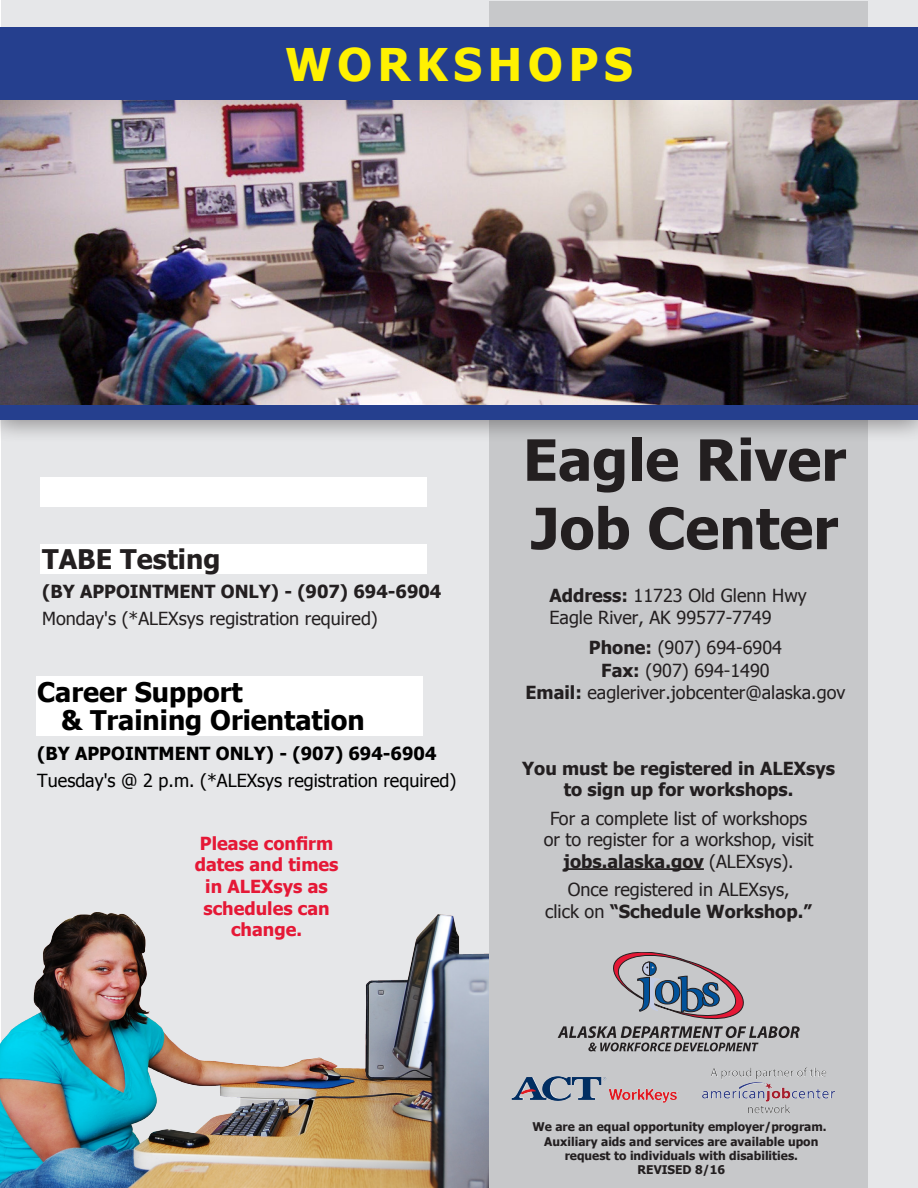
<style>
.page{position:relative;width:918px;height:1188px;background:#fff}
.page>*{position:absolute;margin:0;border:0;box-sizing:border-box;transform-origin:0 0}
.t1{font:700 57px/68.4px "Tahoma";color:#231f20}
.t2{font:700 45px "Tahoma";letter-spacing:.13em;color:#fff101}
.t3{font:700 27px/27.3px "Tahoma";color:#000}
.t4{font:700 27px "Tahoma";color:#231f20}
.t5{font:18px/21.6px "Tahoma";color:#231f20;text-align:center}
.t6{font:700 18px/21.6px "Tahoma";color:#e51836;text-align:center}
.t7{font:700 18px/21.6px "Tahoma";color:#231f20;text-align:center}
.t8{font:18px "Tahoma";color:#000}
.t9{font:700 18px "Tahoma";color:#000}
.t10{font:700 12px/14.4px "Tahoma";color:#231f20;text-align:center}
.s1{font-weight:700}
</style>
<div class="page">
<div style="left:2px;top:0;width:916px;height:1188px;background:#e6e7e9"></div>
<img style="left:0;top:844px;width:490px;height:344px">
<div style="left:490px;top:420px;width:378px;height:768px;background:#c7c8ca"></div>
<div style="left:490px;top:1px;width:378px;height:26px;background:#c7c8ca"></div>
<div style="left:40px;top:477px;width:387px;height:29px;background:#fff"></div>
<div style="left:36px;top:676px;width:386px;height:60px;background:#fff"></div>
<div style="left:40px;top:544px;width:387px;height:30px;background:#fff"></div>
<img style="left:0;top:101px;width:918px;height:280px">
<div style="left:0;top:27px;width:918px;height:74px;background:#253f8e"></div>
<div style="left:0;top:381px;width:918px;height:61px;background:#231f20;opacity:.67"></div>
<div style="left:0;top:405px;width:918px;height:15px;background:#253f8e"></div>
<hr style="left:564px;top:868px;width:140px;height:2px;background:#231f20">
<img style="left:746px;top:1068px;width:74px;height:9px">
<img style="left:512px;top:1076px;width:142px;height:25px">
<svg style="left:558px;top:952px;width:242px;height:99px"></svg>
<p class="t2" style="left:285px;top:33px;width:349px">WORKSHOPS</p>
<p class="t1" style="left:523px;top:422px;width:325px">Eagle River<br>Job Center</p>
<p class="t4" style="left:42px;top:540px;width:180px">TABE Testing</p>
<p class="t5" style="left:42px;top:578px;width:401px;line-height:26.1px;text-align:left"><span class="s1">(BY APPOINTMENT ONLY) - (907) 694-6904<br></span>Monday's (*ALEXsys registration required)</p>
<p class="t5" style="left:549px;top:584px;width:259px;text-align:left"><span class="s1">Address:</span> 11723 Old Glenn Hwy<br>Eagle River, AK 99577-7749</p>
<p class="t5" style="left:525px;top:636px;width:321px;line-height:22.5px"><span class="s1">Phone:</span> (907) 694-6904<br><span class="s1">Fax:</span> (907) 694-1490<br><span class="s1">Email:</span> eagleriver.jobcenter@alaska.gov</p>
<h3 class="t3" style="left:61px;top:677px;width:305px;text-indent:-24px">Career Support<br>&amp; Training Orientation</h3>
<p class="t9" style="left:37px;top:741px;width:401px">(BY APPOINTMENT ONLY) - (907) 694-6904</p>
<p class="t8" style="left:37px;top:769px;width:421px">Tuesday's @ 2 p.m. (*ALEXsys registration required)</p>
<p class="t7" style="left:522px;top:756px;width:315px">You must be registered in ALEXsys to sign up for workshops.</p>
<p class="t5" style="left:544px;top:806px;width:271px">For a complete list of workshops or to register for a workshop, visit <span class="s1">jobs.alaska.gov</span> (ALEXsys).</p>
<p class="t5" style="left:545px;top:878px;width:268px">Once registered in ALEXsys,<br>click on <span class="s1">“Schedule Workshop.”</span></p>
<p class="t6" style="left:195px;top:831px;width:145px">Please confirm dates and times in ALEXsys as schedules can change.</p>
<p class="t10" style="left:532px;top:1119px;width:296px">We are an equal opportunity employer/program.<br>Auxiliary aids and services are available upon request to individuals with disabilities.<br>REVISED 8/16</p>
</div>
